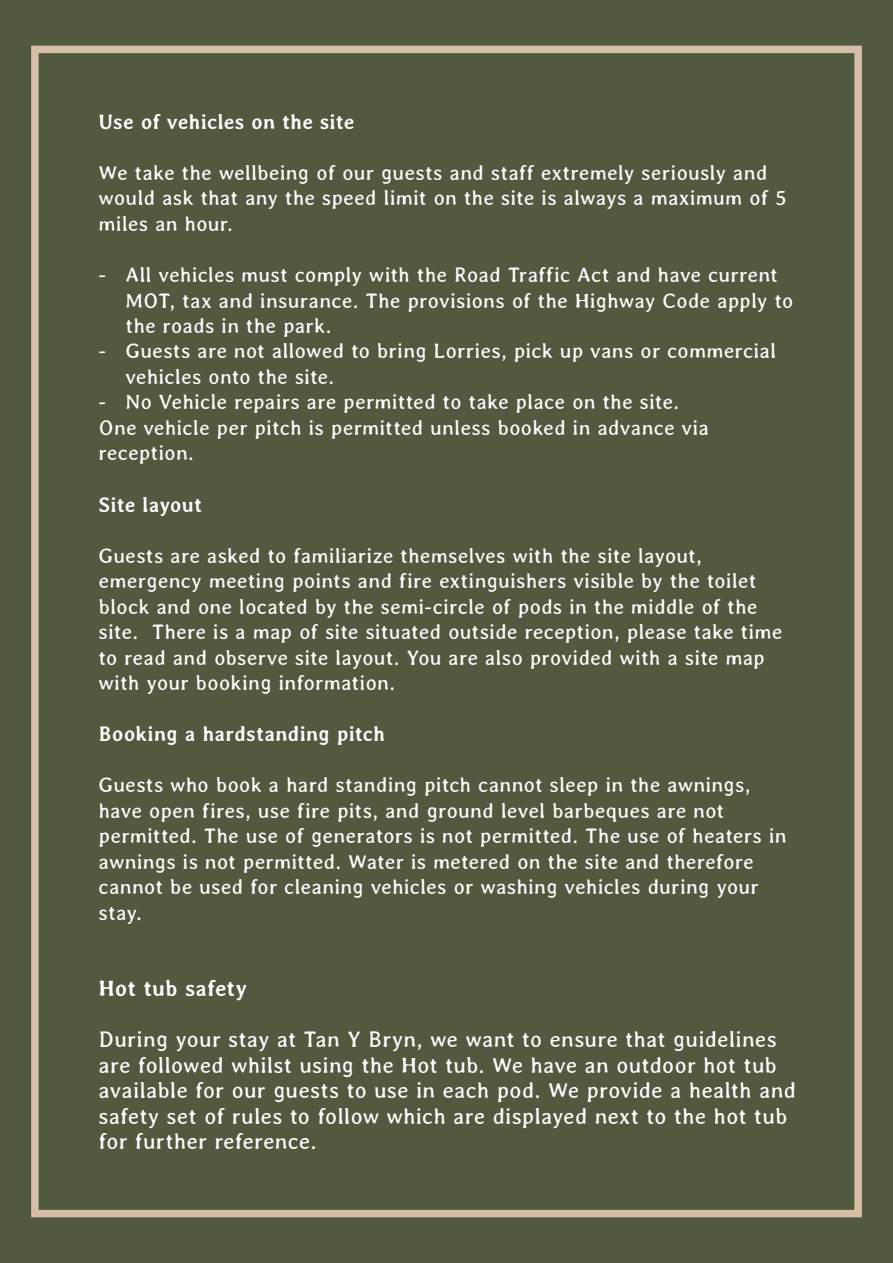
<style>
.page{position:relative;width:893px;height:1263px;background:#51593f}
.page>*{position:absolute;margin:0;border:0;box-sizing:border-box;transform-origin:0 0}
.t1{font:22.5px/25.5px "Averia";color:#fff}
.t2{font:700 22.5px "Averia";color:#fff}
.t3{font:21px/25.5px "Averia";letter-spacing:.005em;color:#fff}
.t4{font:700 21px "Averia";color:#fff}
</style>
<div class="page">
<div style="left:31px;top:46px;width:831px;height:1171px;border:8px solid #d7bea6"></div>
<p class="t4" style="left:99px;top:110px;width:258px">Use of vehicles on the site</p>
<p class="t3" style="left:99px;top:160px;width:690px">We take the wellbeing of our guests and staff extremely seriously and would ask that any the speed limit on the site is always a maximum of 5 miles an hour.</p>
<p class="t3" style="left:126px;top:262px;width:669px;text-indent:-27px">- All vehicles must comply with the Road Traffic Act and have current<br>MOT, tax and insurance. The provisions of the Highway Code apply to the roads in the park.</p>
<p class="t3" style="left:126px;top:338px;width:652px;text-indent:-27px">- Guests are not allowed to bring Lorries, pick up vans or commercial vehicles onto the site.</p>
<p class="t3" style="left:99px;top:389px;width:612px">- No Vehicle repairs are permitted to take place on the site.<br>One vehicle per pitch is permitted unless booked in advance via reception.</p>
<p class="t4" style="left:99px;top:493px;width:105px">Site layout</p>
<p class="t3" style="left:99px;top:542px;width:686px">Guests are asked to familiarize themselves with the site layout, emergency meeting points and fire extinguishers visible by the toilet block and one located by the semi-circle of pods in the middle of the site. There is a map of site situated outside reception, please take time to read and observe site layout. You are also provided with a site map with your booking information.</p>
<p class="t4" style="left:99px;top:722px;width:288px">Booking a hardstanding pitch</p>
<p class="t3" style="left:99px;top:772px;width:690px">Guests who book a hard standing pitch cannot sleep in the awnings, have open fires, use fire pits, and ground level barbeques are not permitted. The use of generators is not permitted. The use of heaters in awnings is not permitted. Water is metered on the site and therefore cannot be used for cleaning vehicles or washing vehicles during your stay.</p>
<p class="t2" style="left:99px;top:976px;width:150px">Hot tub safety</p>
<p class="t1" style="left:99px;top:1026px;width:699px">During your stay at Tan Y Bryn, we want to ensure that guidelines are followed whilst using the Hot tub. We have an outdoor hot tub available for our guests to use in each pod. We provide a health and safety set of rules to follow which are displayed next to the hot tub for further reference.</p>
</div>
